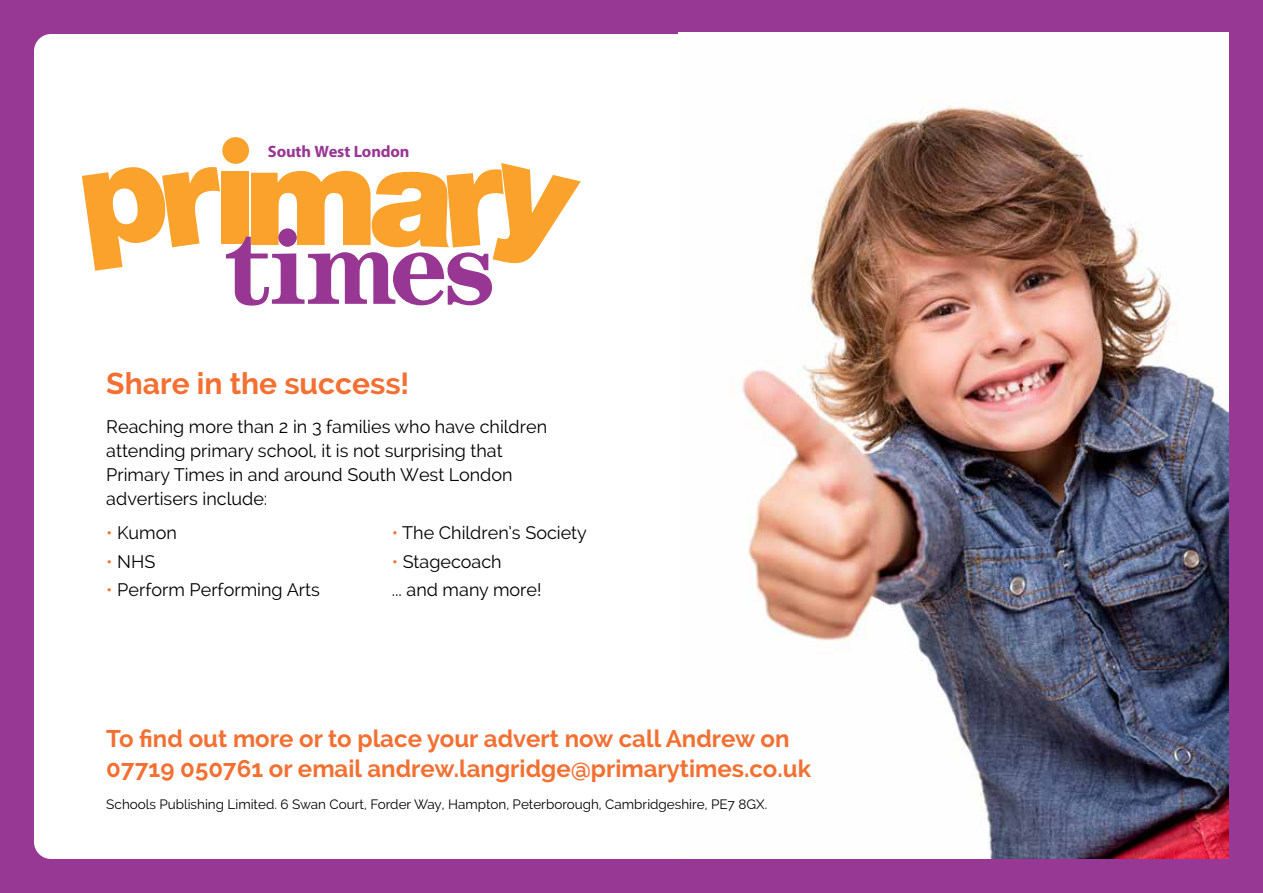
<style>
.page{position:relative;width:1263px;height:893px;background:#983895}
.page>*{position:absolute;margin:0;border:0;box-sizing:border-box;transform-origin:0 0}
.t1{font:700 30px "Raleway";color:#f37032}
.t2{font:700 24px/30px "Raleway";color:#f37032}
.t3{font:18px/24px "Raleway";color:#000}
.t4{font:700 16.5px "Myriad Pro";letter-spacing:-.01em;color:#983694}
.t5{font:13.5px "Raleway";color:#000}
.s1{color:#f37032}
</style>
<div class="page">
<div style="left:34px;top:34px;width:1195px;height:825px;background:#fff;border-radius:17px"></div>
<img style="left:678px;top:33px;width:551px;height:826px">
<svg style="left:82px;top:137px;width:499px;height:169px"></svg>
<div style="left:278px;top:228px;width:19px;height:19px;background:#983694;border-radius:50%"></div>
<p class="t4" style="left:268px;top:140px;width:143px">South West London</p>
<h1 class="t1" style="left:106px;top:366px;width:304px">Share in the success!</h1>
<p class="t3" style="left:106px;top:414px;width:442px">Reaching more than 2 in 3 families who have children attending primary school, it is not surprising that Primary Times in and around South West London advertisers include:</p>
<p class="t3" style="left:106px;top:521px;width:72px"><span class="s1">•</span> Kumon</p>
<p class="t3" style="left:106px;top:549px;width:51px"><span class="s1">•</span> NHS</p>
<p class="t3" style="left:106px;top:578px;width:215px"><span class="s1">•</span> Perform Performing Arts</p>
<p class="t3" style="left:392px;top:521px;width:197px"><span class="s1">•</span> The Children’s Society</p>
<p class="t3" style="left:392px;top:547px;width:151px;line-height:28.2px"><span class="s1">•</span> Stagecoach<br>... and many more!</p>
<h2 class="t2" style="left:106px;top:723px;width:706px">To find out more or to place your advert now call Andrew on<br>07719 050761 or email andrew.langridge@primarytimes.co.uk</h2>
<p class="t5" style="left:106px;top:796px;width:662px">Schools Publishing Limited. 6 Swan Court, Forder Way, Hampton, Peterborough, Cambridgeshire, PE7 8GX.</p>
</div>
